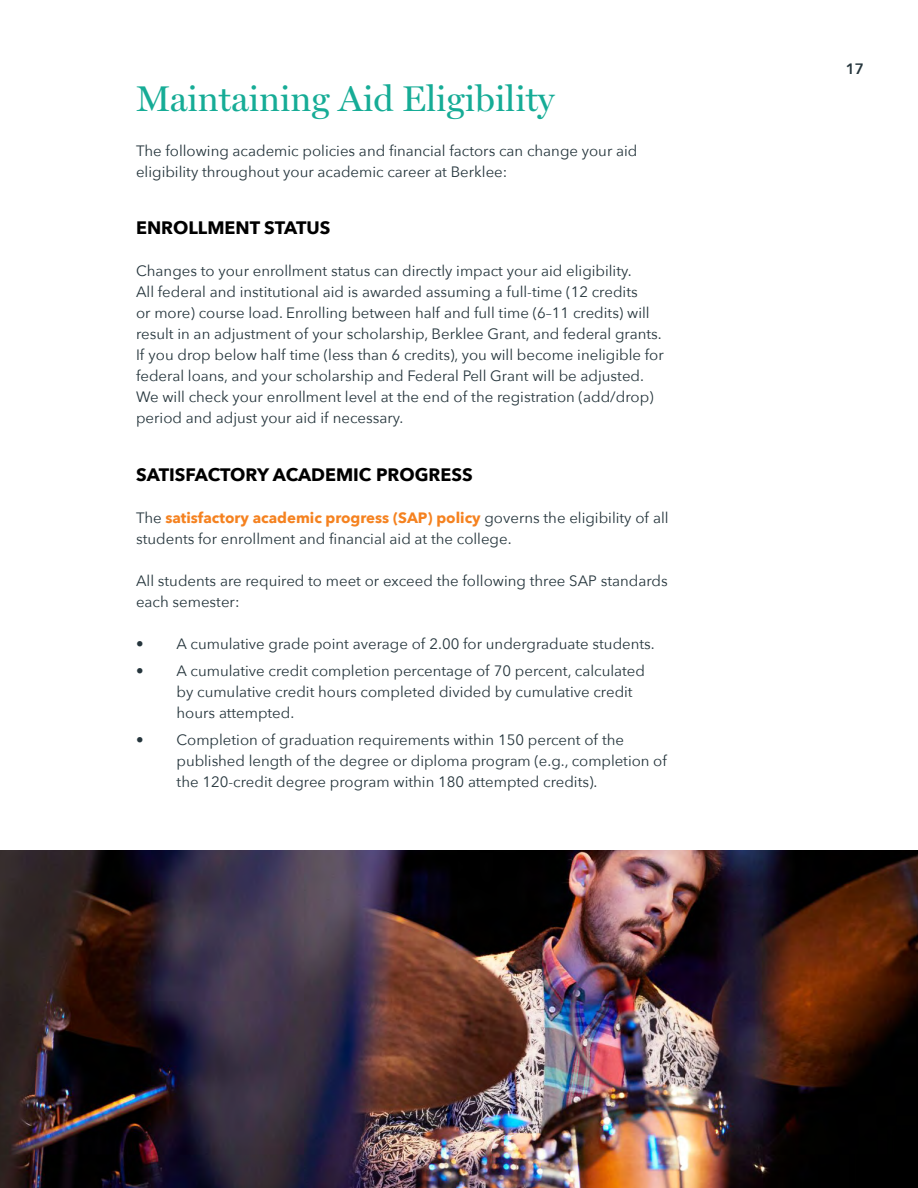
<style>
.page{position:relative;width:918px;height:1188px;background:#fff}
.page>*{position:absolute;margin:0;border:0;box-sizing:border-box;transform-origin:0 0}
.t1{font:36px "Miller Display";color:#16ac96}
.t2{font:700 18px "Avenir Next";color:#000}
.t3{font:15px/21px "Avenir Next";color:#25353c}
.t4{font:600 15px "Avenir Next";color:#25353c}
.s1{font-weight:700;color:#f58220}
</style>
<div class="page">
<img style="left:0;top:850px;width:918px;height:338px">
<h1 class="t1" style="left:136px;top:78px;width:420px">Maintaining Aid Eligibility</h1>
<p class="t3" style="left:136px;top:139px;width:503px">The following academic policies and financial factors can change your aid eligibility throughout your academic career at Berklee:</p>
<p class="t2" style="left:136px;top:213px;width:196px">ENROLLMENT STATUS</p>
<p class="t3" style="left:136px;top:260px;width:529px">Changes to your enrollment status can directly impact your aid eligibility.<br>All federal and institutional aid is awarded assuming a full-time (12 credits<br>or more) course load. Enrolling between half and full time (6–11 credits) will result in an adjustment of your scholarship, Berklee Grant, and federal grants.<br>If you drop below half time (less than 6 credits), you will become ineligible for federal loans, and your scholarship and Federal Pell Grant will be adjusted.<br>We will check your enrollment level at the end of the registration (add/drop) period and adjust your aid if necessary.</p>
<p class="t2" style="left:136px;top:459px;width:338px">SATISFACTORY ACADEMIC PROGRESS</p>
<p class="t3" style="left:136px;top:506px;width:534px">The <span class="s1">satisfactory academic progress (SAP) policy</span> governs the eligibility of all students for enrollment and financial aid at the college.</p>
<p class="t3" style="left:136px;top:569px;width:533px">All students are required to meet or exceed the following three SAP standards each semester:</p>
<p class="t3" style="left:136px;top:632px;width:520px">• A cumulative grade point average of 2.00 for undergraduate students.</p>
<p class="t3" style="left:177px;top:659px;width:470px;text-indent:-40px">• A cumulative credit completion percentage of 70 percent, calculated by cumulative credit hours completed divided by cumulative credit hours attempted.</p>
<p class="t3" style="left:177px;top:728px;width:492px;text-indent:-40px">• Completion of graduation requirements within 150 percent of the published length of the degree or diploma program (e.g., completion of the 120-credit degree program within 180 attempted credits).</p>
<p class="t4" style="left:846px;top:55px;width:20px">17</p>
</div>
